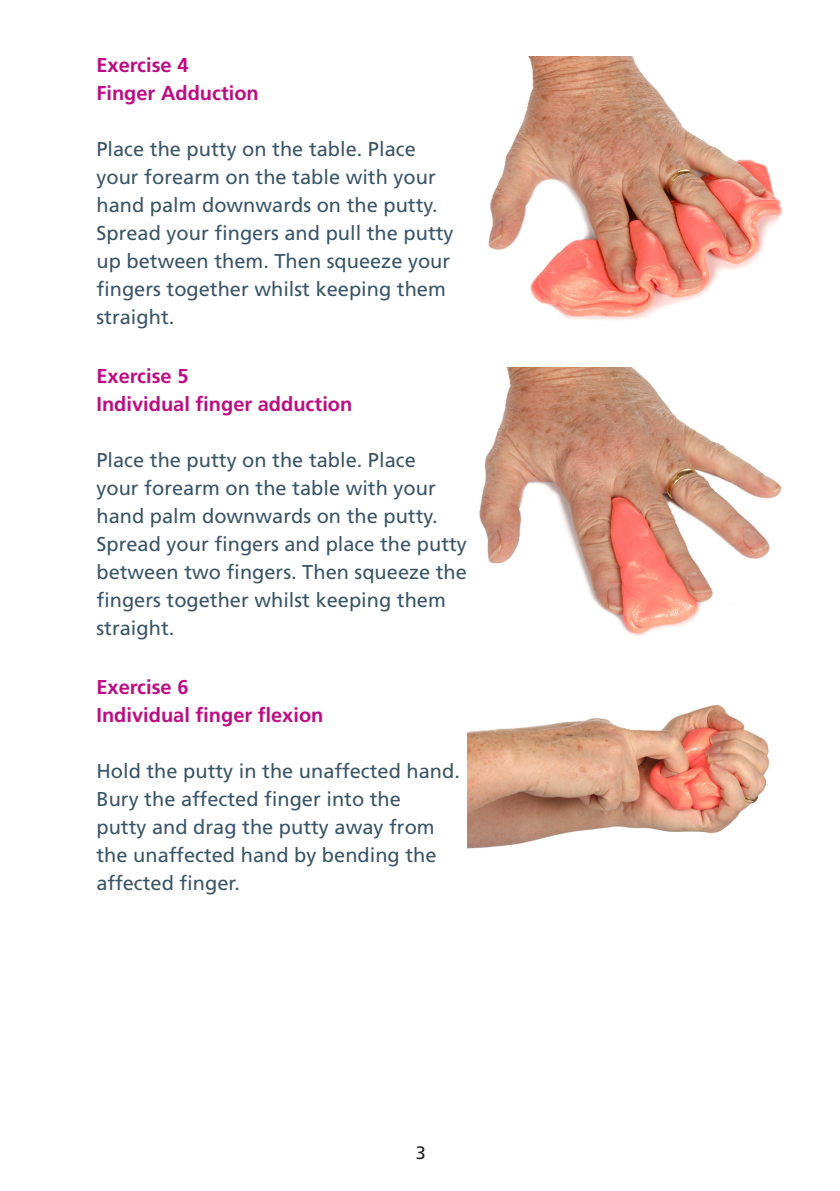
<style>
.page{position:relative;width:840px;height:1191px;background:#fff}
.page>*{position:absolute;margin:0;border:0;box-sizing:border-box;transform-origin:0 0}
.Body{font:20px/28px "Frutiger LT Std";color:#3b5566}
.Body-2{font:700 20px "Frutiger LT Std";color:#bc0d83}
.t1{font:18px "Frutiger LT Std";color:#231f20}
</style>
<div class="page">
<img style="left:488px;top:57px;width:294px;height:263px">
<img style="left:479px;top:368px;width:303px;height:267px">
<img style="left:467px;top:704px;width:302px;height:145px">
<p class="Body-2" style="left:96px;top:53px;width:93px">Exercise 4</p>
<p class="Body-2" style="left:96px;top:81px;width:164px">Finger Adduction</p>
<p class="Body" style="left:96px;top:135px;width:358px">Place the putty on the table. Place your forearm on the table with your hand palm downwards on the putty.<br>Spread your fingers and pull the putty up between them. Then squeeze your fingers together whilst keeping them straight.</p>
<p class="Body-2" style="left:96px;top:364px;width:93px">Exercise 5</p>
<p class="Body-2" style="left:96px;top:392px;width:257px">Individual finger adduction</p>
<p class="Body" style="left:96px;top:446px;width:372px">Place the putty on the table. Place<br>your forearm on the table with your hand palm downwards on the putty.<br>Spread your fingers and place the putty between two fingers. Then squeeze the fingers together whilst keeping them straight.</p>
<p class="Body-2" style="left:96px;top:675px;width:93px">Exercise 6</p>
<p class="Body-2" style="left:96px;top:703px;width:228px">Individual finger flexion</p>
<p class="Body" style="left:96px;top:757px;width:365px">Hold the putty in the unaffected hand.<br>Bury the affected finger into the<br>putty and drag the putty away from the unaffected hand by bending the affected finger.</p>
<p class="t1" style="left:415px;top:1142px;width:12px">3</p>
</div>
